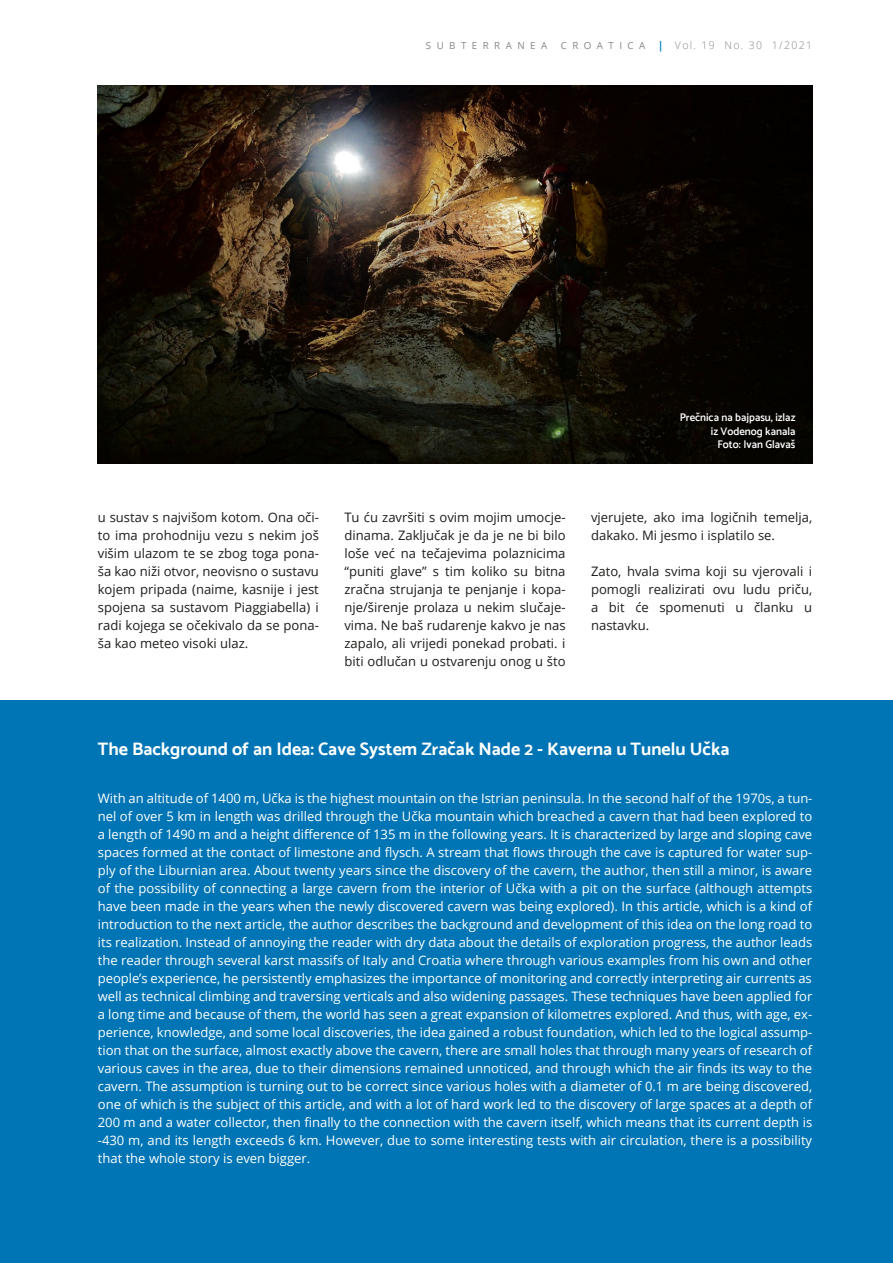
<style>
.page{position:relative;width:893px;height:1263px;background:#fff}
.page>*{position:absolute;margin:0;border:0;box-sizing:border-box;transform-origin:0 0}
.t1{font:700 18px "Catamaran";color:#fff}
.t2{font:13.05px/18px "Open Sans";color:#fff;text-align:justify}
.t3{font:13.05px/18px "Open Sans";color:#1d1d1b;text-align:justify}
.t4{font:600 11.1px/13.4px "Catamaran";color:#fff;text-align:right}
.t5{font:300 10.5px "Open Sans";letter-spacing:.13em;color:#878787}
.t6{font:9.75px "Open Sans";letter-spacing:.56em;color:#878787}
.s1{font-weight:400;font-size:9.75px}
.s2{font-weight:700;color:#0086be}
</style>
<div class="page">
<div style="left:0;top:700px;width:893px;height:563px;background:#0075b5"></div>
<img style="left:98px;top:85px;width:714px;height:378px">
<p class="t6" style="left:426px;top:39px;width:123px">SUBTERRANEA</p>
<p class="t5" style="left:561px;top:38px;width:253px"><span class="s1">C R O A T I C A</span> <span class="s2">|</span> Vol. 19 No. 30 1/2021</p>
<p class="t3" style="left:98px;top:508px;width:223px">u sustav s najvišom kotom. Ona oči&shy;to ima prohodniju vezu s nekim još višim ulazom te se zbog toga pona&shy;ša kao niži otvor, neovisno o sustavu kojem pripada (naime, kasnije i jest spojena sa sustavom Piaggiabella) i radi kojega se očekivalo da se pona&shy;ša kao meteo visoki ulaz.</p>
<p class="t4" style="left:680px;top:411px;width:117px">Prečnica na bajpasu, izlaz iz Vodenog kanala<br>Foto: Ivan Glavaš</p>
<p class="t3" style="left:344px;top:508px;width:223px">Tu ću završiti s ovim mojim umocje&shy;dinama. Zaključak je da je ne bi bilo loše već na tečajevima polaznicima “puniti glave” s tim koliko su bitna zračna strujanja te penjanje i kopa&shy;nje/širenje prolaza u nekim slučaje&shy;vima. Ne baš rudarenje kakvo je nas zapalo, ali vrijedi ponekad probati. i biti odlučan u ostvarenju onog u što</p>
<p class="t3" style="left:591px;top:508px;width:223px">vjerujete, ako ima logičnih temelja, dakako. Mi jesmo i isplatilo se.</p>
<p class="t3" style="left:591px;top:562px;width:223px">Zato, hvala svima koji su vjerovali i pomogli realizirati ovu ludu priču, a bit će spomenuti u članku u nastavku.</p>
<h1 class="t1" style="left:98px;top:738px;width:633px">The Background of an Idea: Cave System Zračak Nade 2 - Kaverna u Tunelu Učka</h1>
<p class="t2" style="left:98px;top:788px;width:716px">With an altitude of 1400 m, Učka is the highest mountain on the Istrian peninsula. In the second half of the 1970s, a tun&shy;nel of over 5 km in length was drilled through the Učka mountain which breached a cavern that had been explored to a length of 1490 m and a height difference of 135 m in the following years. It is characterized by large and sloping cave spaces formed at the contact of limestone and flysch. A stream that flows through the cave is captured for water sup&shy;ply of the Liburnian area. About twenty years since the discovery of the cavern, the author, then still a minor, is aware of the possibility of connecting a large cavern from the interior of Učka with a pit on the surface (although attempts have been made in the years when the newly discovered cavern was being explored). In this article, which is a kind of introduction to the next article, the author describes the background and development of this idea on the long road to its realization. Instead of annoying the reader with dry data about the details of exploration progress, the author leads the reader through several karst massifs of Italy and Croatia where through various examples from his own and other people’s experience, he persistently emphasizes the importance of monitoring and correctly interpreting air currents as well as technical climbing and traversing verticals and also widening passages. These techniques have been applied for a long time and because of them, the world has seen a great expansion of kilometres explored. And thus, with age, ex&shy;perience, knowledge, and some local discoveries, the idea gained a robust foundation, which led to the logical assump&shy;tion that on the surface, almost exactly above the cavern, there are small holes that through many years of research of various caves in the area, due to their dimensions remained unnoticed, and through which the air finds its way to the cavern. The assumption is turning out to be correct since various holes with a diameter of 0.1 m are being discovered, one of which is the subject of this article, and with a lot of hard work led to the discovery of large spaces at a depth of 200 m and a water collector, then finally to the connection with the cavern itself, which means that its current depth is -430 m, and its length exceeds 6 km. However, due to some interesting tests with air circulation, there is a possibility that the whole story is even bigger.</p>
</div>
